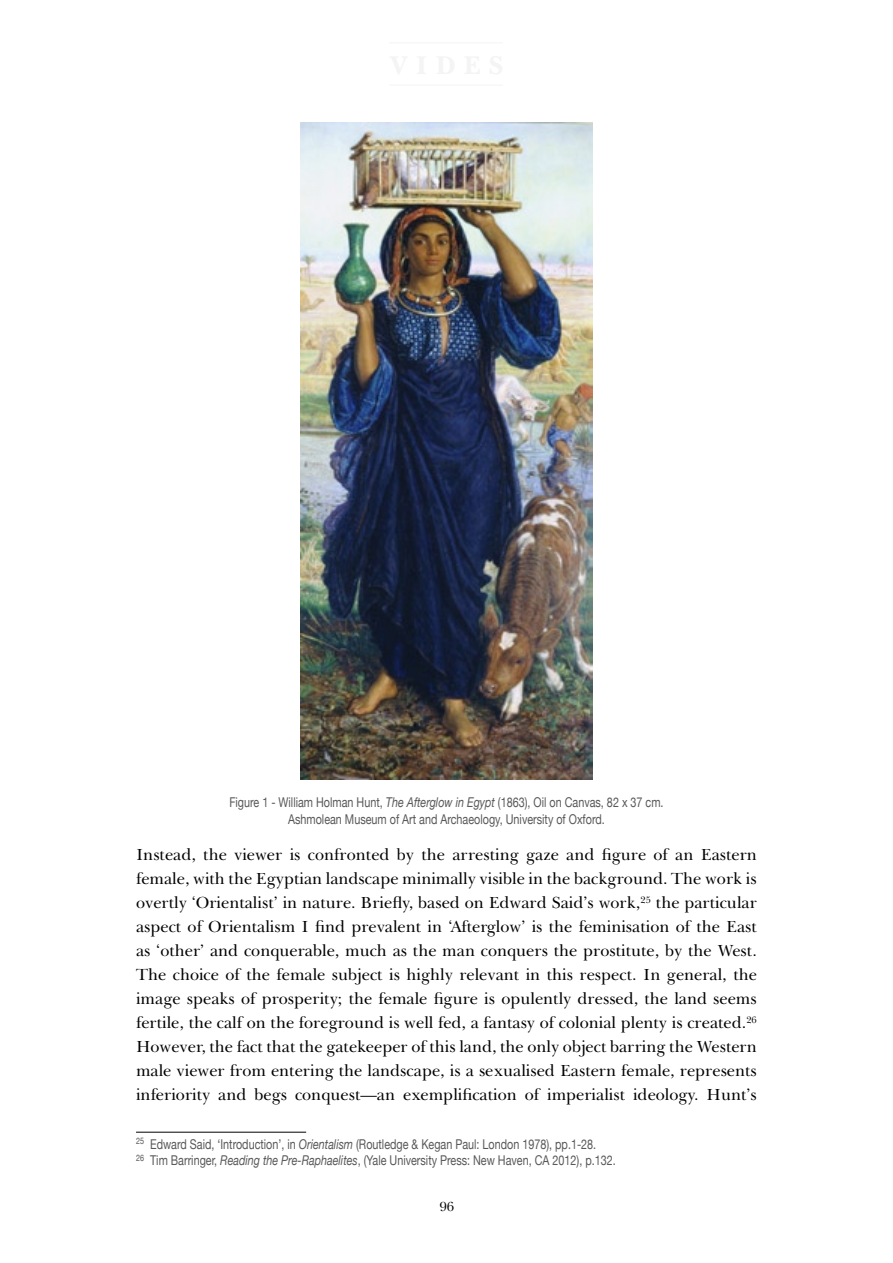
<style>
.page{position:relative;width:893px;height:1263px;background:#fff}
.page>*{position:absolute;margin:0;border:0;box-sizing:border-box;transform-origin:0 0}
.t1{font:16.5px/24px "Baskerville BT";color:#000;text-align:justify}
.t2{font:13.5px/16.5px "Helvetica Neue";color:#58585a;scale:.8 1}
.t3{font:13.5px "Baskerville BT";color:#000}
.s1{font-style:italic}
</style>
<div class="page">
<hr style="left:389px;top:85px;width:114px;height:1px;background:#f6f6f6">
<hr style="left:389px;top:42px;width:114px;height:1px;background:#f6f6f6">
<hr style="left:136px;top:1132px;width:170px;height:1px;background:#000">
<img style="left:301px;top:122px;width:291px;height:657px">
<p class="t2" style="left:229px;top:793px;width:544px;text-align:center">Figure 1 - William Holman Hunt, <span class="s1">The Afterglow in Egypt</span> (1863), Oil on Canvas, 82 x 37 cm.<br>Ashmolean Museum of Art and Archaeology, University of Oxford.</p>
<p class="t1" style="left:136px;top:843px;width:622px">Instead, the viewer is confronted by the arresting gaze and figure of an Eastern female, with the Egyptian landscape minimally visible in the background. The work is overtly ‘Orientalist’ in nature. Briefly, based on Edward Said’s work,<sup>25</sup> the particular aspect of Orientalism I find prevalent in ‘Afterglow’ is the feminisation of the East as ‘other’ and conquerable, much as the man conquers the prostitute, by the West.<br>The choice of the female subject is highly relevant in this respect. In general, the image speaks of prosperity; the female figure is opulently dressed, the land seems fertile, the calf on the foreground is well fed, a fantasy of colonial plenty is created.<sup>26<br></sup>However, the fact that the gatekeeper of this land, the only object barring the Western male viewer from entering the landscape, is a sexualised Eastern female, represents inferiority and begs conquest—an exemplification of imperialist ideology. Hunt’s</p>
<p class="t2" style="left:136px;top:1135px;width:601px"><sup>25</sup> Edward Said, ‘Introduction’, in <span class="s1">Orientalism</span> (Routledge &amp; Kegan Paul: London 1978), pp.1-28.<br><sup>26</sup> Tim Barringer, <span class="s1">Reading the Pre-Raphaelites</span>, (Yale University Press: New Haven, CA 2012), p.132.</p>
<p class="t3" style="left:439px;top:1198px;width:16px">96</p>
</div>
